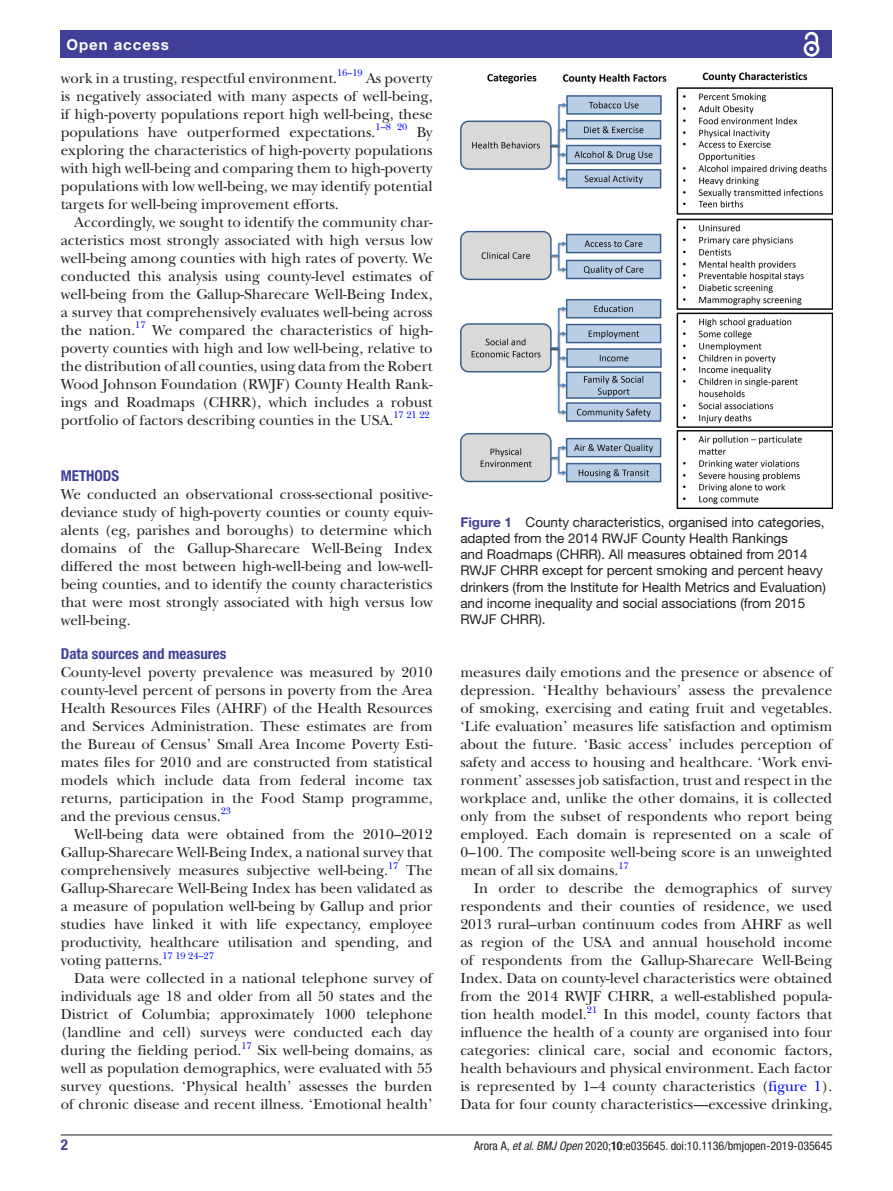
<style>
.page{position:relative;width:893px;height:1191px;background:#fff}
.page>*{position:absolute;margin:0;border:0;box-sizing:border-box;transform-origin:0 0}
.t1{font:15px/18px "New Baskerville";color:#231f20;text-align:justify}
.t2{font:700 condensed 15px "Helvetica Neue LT Std";color:#414099}
.t3{font:700 15px "Helvetica Neue LT Std";letter-spacing:.065em;color:#fff}
.t4{font:13.5px/16.2px "Helvetica Neue LT Std";color:#231f20}
.t5{font:condensed 12px "Helvetica Neue LT Std";color:#231f20}
.t6{font:9.9px "New Baskerville";color:#00f}
.s1{font-weight:700;color:#414099}
.s2{color:#00f}
.s3{font-style:italic}
.s4{font-weight:700}
</style>
<div class="page">
<hr style="left:61px;top:1134px;width:771px;height:1px;background:#231f20">
<div style="left:61px;top:31px;width:771px;height:27px;background:#414099"></div>
<svg style="left:803px;top:31px;width:17px;height:26px"></svg>
<img style="left:460px;top:73px;width:372px;height:436px">
<p class="t3" style="left:66px;top:35px;width:104px">Open access</p>
<p class="t1" style="left:61px;top:69px;width:278px">work in a trusting, respectful environment.</p>
<p class="t6" style="left:337px;top:67px;width:27px">16–19</p>
<p class="t1" style="left:61px;top:69px;width:373px;text-indent:305px">As poverty is negatively associated with many aspects of well-being, if high-poverty populations report high well-being, these populations have outperformed expectations.</p>
<p class="t6" style="left:376px;top:121px;width:33px">1–8 20</p>
<p class="t1" style="left:61px;top:123px;width:373px;text-indent:356px">By exploring the characteristics of high-poverty populations with high well-being and comparing them to high-poverty populations with low well-being, we may identify potential targets for well-being improvement efforts.</p>
<p class="t1" style="left:61px;top:213px;width:373px;text-indent:14px">Accordingly, we sought to identify the community char&shy;acteristics most strongly associated with high versus low well-being among counties with high rates of poverty. We conducted this analysis using county-level estimates of well-being from the Gallup-Sharecare Well-Being Index, a survey that comprehensively evaluates well-being across the nation.</p>
<p class="t6" style="left:135px;top:319px;width:12px">17</p>
<p class="t1" style="left:61px;top:321px;width:373px;text-indent:92px">We compared the characteristics of high&shy;poverty counties with high and low well-being, relative to the distribution of all counties, using data from the Robert Wood Johnson Foundation (RWJF) County Health Rank&shy;ings and Roadmaps (CHRR), which includes a robust portfolio of factors describing counties in the USA.</p>
<p class="t6" style="left:393px;top:409px;width:38px">17 21 22</p>
<p class="t2" style="left:61px;top:467px;width:60px">METHODS</p>
<p class="t1" style="left:61px;top:485px;width:373px">We conducted an observational cross-sectional positive&shy;deviance study of high-poverty counties or county equiv&shy;alents (eg, parishes and boroughs) to determine which domains of the Gallup-Sharecare Well-Being Index differed the most between high-well-being and low-well&shy;being counties, and to identify the county characteristics that were most strongly associated with high versus low well-being.</p>
<p class="t2" style="left:61px;top:645px;width:167px">Data sources and measures</p>
<p class="t1" style="left:61px;top:663px;width:373px">County-level poverty prevalence was measured by 2010 county-level percent of persons in poverty from the Area Health Resources Files (AHRF) of the Health Resources and Services Administration. These estimates are from the Bureau of Census’ Small Area Income Poverty Esti&shy;mates files for 2010 and are constructed from statistical models which include data from federal income tax returns, participation in the Food Stamp programme, and the previous census.</p>
<p class="t6" style="left:221px;top:805px;width:12px">23</p>
<p class="t1" style="left:61px;top:825px;width:373px;text-indent:14px">Well-being data were obtained from the 2010–2012<br>Gallup-Sharecare Well-Being Index, a national survey that comprehensively measures subjective well-being.</p>
<p class="t6" style="left:388px;top:859px;width:12px">17</p>
<p class="t1" style="left:61px;top:861px;width:373px;text-indent:345px">The Gallup-Sharecare Well-Being Index has been validated as a measure of population well-being by Gallup and prior studies have linked it with life expectancy, employee productivity, healthcare utilisation and spending, and voting patterns.</p>
<p class="t6" style="left:162px;top:949px;width:53px">17 19 24–27</p>
<p class="t1" style="left:61px;top:969px;width:373px;text-indent:14px">Data were collected in a national telephone survey of individuals age 18 and older from all 50 states and the District of Columbia; approximately 1000 telephone (landline and cell) surveys were conducted each day during the fielding period.<sup>17</sup> Six well-being domains, as well as population demographics, were evaluated with 55 survey questions. ‘Physical health’ assesses the burden of chronic disease and recent illness. ‘Emotional health’</p>
<p class="t4" style="left:460px;top:513px;width:367px"><span class="s1">Figure 1</span> County characteristics, organised into categories, adapted from the 2014 RWJF County Health Rankings<br>and Roadmaps (CHRR). All measures obtained from 2014<br>RWJF CHRR except for percent smoking and percent heavy drinkers (from the Institute for Health Metrics and Evaluation) and income inequality and social associations (from 2015<br>RWJF CHRR).</p>
<p class="t1" style="left:460px;top:663px;width:373px">measures daily emotions and the presence or absence of depression. ‘Healthy behaviours’ assess the prevalence of smoking, exercising and eating fruit and vegetables. ‘Life evaluation’ measures life satisfaction and optimism about the future. ‘Basic access’ includes perception of safety and access to housing and healthcare. ‘Work envi&shy;ronment’ assesses job satisfaction, trust and respect in the workplace and, unlike the other domains, it is collected only from the subset of respondents who report being employed. Each domain is represented on a scale of 0–100. The composite well-being score is an unweighted mean of all six domains.<sup>17</sup></p>
<p class="t1" style="left:460px;top:879px;width:373px;text-indent:14px">In order to describe the demographics of survey respondents and their counties of residence, we used 2013 rural–urban continuum codes from AHRF as well as region of the USA and annual household income of respondents from the Gallup-Sharecare Well-Being Index. Data on county-level characteristics were obtained from the 2014 RWJF CHRR, a well-established popula&shy;tion health model.</p>
<p class="t6" style="left:587px;top:1003px;width:12px">21</p>
<p class="t1" style="left:460px;top:1005px;width:373px;text-indent:143px">In this model, county factors that influence the health of a county are organised into four categories: clinical care, social and economic factors, health behaviours and physical environment. Each factor is represented by 1–4 county characteristics (<span class="s2">figure 1</span>).<br>Data for four county characteristics—excessive drinking,</p>
<p class="t2" style="left:61px;top:1135px;width:9px">2</p>
<p class="t5" style="left:474px;top:1138px;width:360px">Arora A, <span class="s3">et al</span>. <span class="s3">BMJ Open</span> 2020;<span class="s4">10</span>:e035645. doi:10.1136/bmjopen-2019-035645</p>
</div>
